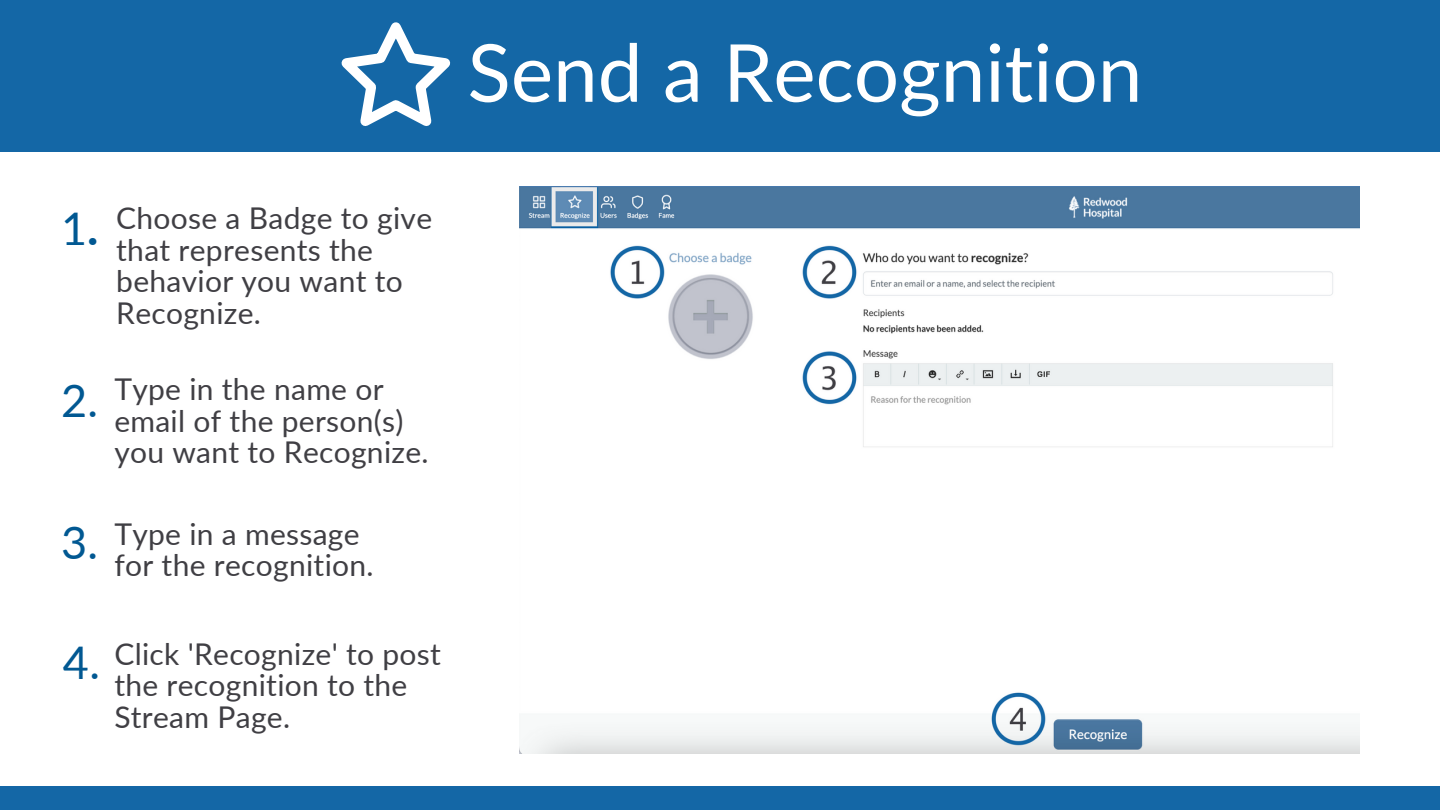
<style>
.page{position:relative;width:1440px;height:810px;background:#fff}
.page>*{position:absolute;margin:0;border:0;box-sizing:border-box;transform-origin:0 0}
.t1{font:80px "Lato";color:#fff}
.t2{font:45px "Lato";color:#015892}
.t3{font:30px/31.5px "Lato";letter-spacing:.01em;color:#403f44}
.s1{font-weight:800}
.s2{font-size:45px;color:#015892}
</style>
<div class="page">
<div style="left:0;top:786px;width:1440px;height:24px;background:#1467a6"></div>
<div style="left:0;top:0;width:1440px;height:152px;background:#1467a6"></div>
<img style="left:519px;top:187px;width:840px;height:566px">
<svg style="left:337px;top:17px;width:118px;height:119px"></svg>
<h1 class="t1" style="left:467px;top:23px;width:676px">Send a Recognition</h1>
<h2 class="t2" style="left:61px;top:200px;width:39px">1<span class="s1">.</span></h2>
<p class="t3" style="left:116px;top:202px;width:317px">Choose a Badge to give that represents the behavior you want to<br>Recognize.</p>
<h2 class="t2" style="left:61px;top:373px;width:39px">2.</h2>
<p class="t3" style="left:114px;top:373px;width:316px">Type in the name or email of the person(s) you want to Recognize.</p>
<h2 class="t2" style="left:61px;top:515px;width:39px">3.</h2>
<p class="t3" style="left:114px;top:518px;width:261px">Type in a message for the recognition.</p>
<p class="t3" style="left:114px;top:637px;width:328px;text-indent:-51px"><span class="s2">4.</span> Click 'Recognize' to post the recognition to the<br>Stream Page.</p>
</div>
